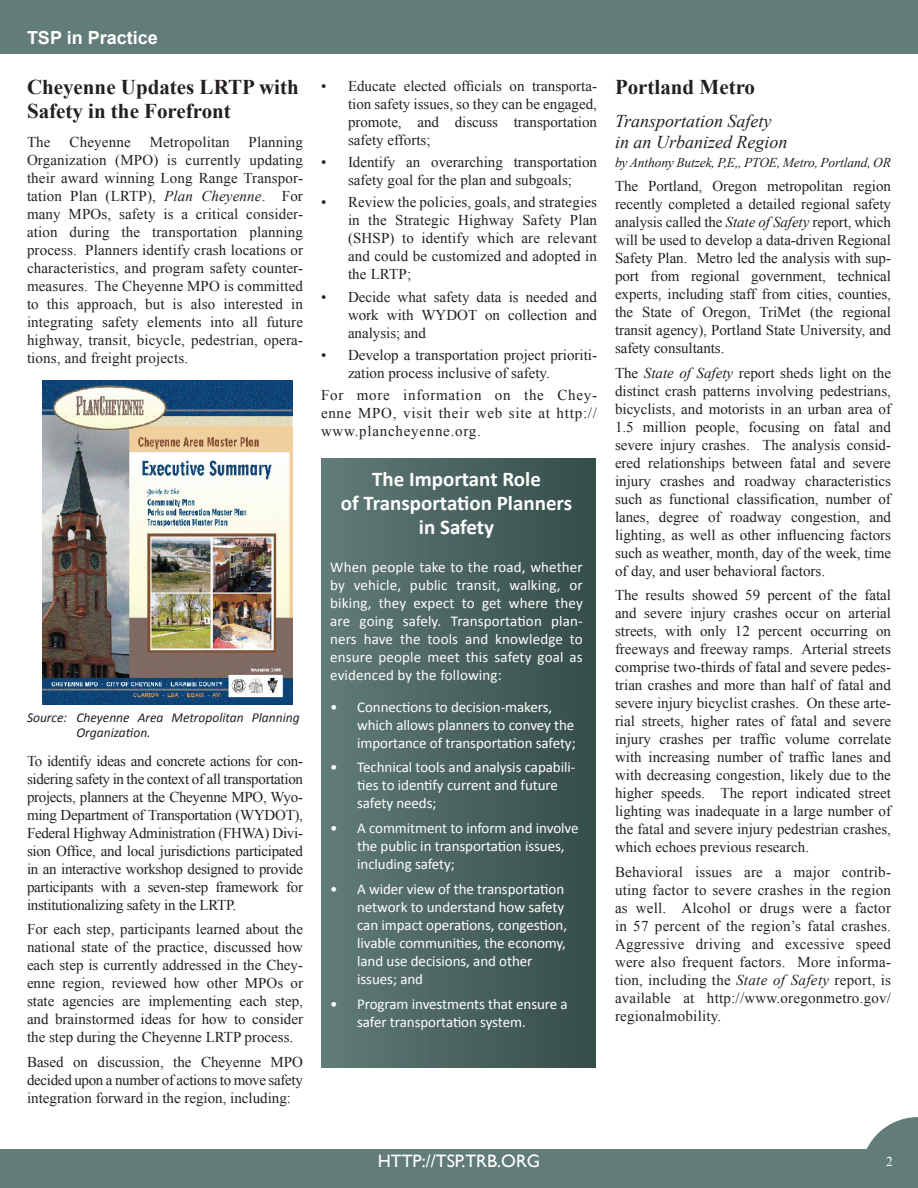
<style>
.page{position:relative;width:918px;height:1188px;background:#fff}
.page>*{position:absolute;margin:0;border:0;box-sizing:border-box;transform-origin:0 0}
.Heading2{font:700 21px/24px "Times New Roman";color:#231f20}
.Heading2-2{font:700 21px/24px "Calibri";color:#fff;text-align:center}
.Heading_3{font:italic 18px/21.6px "Times New Roman";color:#231f20}
.t1{font:18px "Gill Sans";color:#fff}
.page_title{font:700 18px "Arial";color:#fff}
.body_text{font:15px/18px "Times New Roman";color:#231f20;text-align:justify}
.bullet1{font:15px/18px "Times New Roman";color:#231f20;text-align:justify}
.bullet1-2{font:15px/18px "Calibri";letter-spacing:-.005em;color:#fff}
.body_text-2{font:15px/18px "Calibri";letter-spacing:.01em;color:#fff;text-align:justify}
.t2{font:italic 13.5px/15px "Calibri";color:#231f20}
.t3{font:italic 13.5px "Times New Roman";letter-spacing:-.01em;color:#231f20}
.t4{font:13.5px "Times New Roman";color:#fff}
.s1{font-style:italic}
</style>
<div class="page">
<div style="left:0;top:1149px;width:918px;height:39px;background:#627d78"></div>
<svg style="left:866px;top:1117px;width:52px;height:32px"></svg>
<div style="left:0;top:0;width:918px;height:54px;background:#627d78"></div>
<img style="left:42px;top:380px;width:250px;height:324px">
<div style="left:321px;top:459px;width:274px;height:609px;background:linear-gradient(to right,#617c77,#344d49)"></div>
<p class="page_title" style="left:27px;top:26px;width:132px">TSP in Practice</p>
<p class="Heading2" style="left:27px;top:75px;width:273px">Cheyenne Updates LRTP with<br>Safety in the Forefront</p>
<p class="body_text" style="left:27px;top:133px;width:25px">The</p>
<p class="body_text" style="left:70px;top:133px;width:63px">Cheyenne</p>
<p class="body_text" style="left:150px;top:133px;width:81px">Metropolitan</p>
<p class="body_text" style="left:27px;top:133px;width:278px;text-indent:222px">Planning Organization (MPO) is currently updating their award winning Long Range Transpor&shy;tation Plan (LRTP), <span class="s1">Plan Cheyenne</span>. For many MPOs, safety is a critical consider&shy;ation during the transportation planning process. Planners identify crash locations or characteristics, and program safety counter&shy;measures. The Cheyenne MPO is committed to this approach, but is also interested in integrating safety elements into all future highway, transit, bicycle, pedestrian, opera&shy;tions, and freight projects.</p>
<p class="t2" style="left:76px;top:710px;width:225px;text-indent:-50px">Source: Cheyenne Area Metropolitan Planning<br>Organization.</p>
<p class="body_text" style="left:27px;top:752px;width:278px">To identify ideas and concrete actions for con&shy;sidering safety in the context of all transportation projects, planners at the Cheyenne MPO, Wyo&shy;ming Department of Transportation (WYDOT), Federal Highway Administration (FHWA) Divi&shy;sion Office, and local jurisdictions participated in an interactive workshop designed to provide participants with a seven-step framework for institutionalizing safety in the LRTP.</p>
<p class="body_text" style="left:27px;top:920px;width:278px">For each step, participants learned about the national state of the practice, discussed how each step is currently addressed in the Chey&shy;enne region, reviewed how other MPOs or state agencies are implementing each step, and brainstormed ideas for how to consider the step during the Cheyenne LRTP process.</p>
<p class="body_text" style="left:27px;top:1052px;width:277px">Based on discussion, the Cheyenne MPO decided upon a number of actions to move safety integration forward in the region, including:</p>
<p class="bullet1" style="left:348px;top:76px;width:251px;text-indent:-27px">• Educate elected officials on transporta&shy;tion safety issues, so they can be engaged, promote, and discuss transportation safety efforts;</p>
<p class="bullet1" style="left:321px;top:153px;width:278px;text-align:center">• Identify an overarching transportation safety goal for the plan and subgoals;</p>
<p class="bullet1" style="left:348px;top:193px;width:251px;text-indent:-27px">• Review the policies, goals, and strategies in the Strategic Highway Safety Plan (SHSP) to identify which are relevant and could be customized and adopted in the LRTP;</p>
<p class="bullet1" style="left:348px;top:287px;width:250px;text-indent:-27px">• Decide what safety data is needed and work with WYDOT on collection and analysis; and</p>
<p class="bullet1" style="left:348px;top:346px;width:250px;text-indent:-27px">• Develop a transportation project prioriti&shy;zation process inclusive of safety.</p>
<p class="body_text" style="left:321px;top:386px;width:278px">For more information on the Chey&shy;enne MPO, visit their web site at http:// www.plancheyenne.org.</p>
<p class="Heading2-2" style="left:341px;top:466px;width:233px">The Important Role<br>of Transportation Planners in Safety</p>
<p class="body_text-2" style="left:330px;top:557px;width:254px">When people take to the road, whether by vehicle, public transit, walking, or biking, they expect to get where they are going safely. Transportation plan&shy;ners have the tools and knowledge to ensure people meet this safety goal as evidenced by the following:</p>
<p class="bullet1-2" style="left:357px;top:697px;width:220px;text-indent:-27px">• Connections to decision-makers, which allows planners to convey the importance of transportation safety;</p>
<p class="bullet1-2" style="left:357px;top:758px;width:220px;text-indent:-27px">• Technical tools and analysis capabili&shy;ties to identify current and future safety needs;</p>
<p class="bullet1-2" style="left:357px;top:818px;width:223px;text-indent:-27px">• A commitment to inform and involve the public in transportation issues, including safety;</p>
<p class="bullet1-2" style="left:357px;top:879px;width:211px;text-indent:-27px">• A wider view of the transportation network to understand how safety can impact operations, congestion, livable communities, the economy, land use decisions, and other issues; and</p>
<p class="bullet1-2" style="left:357px;top:994px;width:212px;text-indent:-27px">• Program investments that ensure a safer transportation system.</p>
<p class="Heading2" style="left:615px;top:75px;width:142px">Portland Metro</p>
<p class="Heading_3" style="left:615px;top:110px;width:174px">Transportation Safety in an Urbanized Region</p>
<p class="t3" style="left:615px;top:153px;width:278px">by Anthony Butzek, P,E,, PTOE, Metro, Portland, OR</p>
<p class="body_text" style="left:615px;top:177px;width:278px">The Portland, Oregon metropolitan region recently completed a detailed regional safety analysis called the <span class="s1">State of Safety</span> report, which will be used to develop a data-driven Regional Safety Plan. Metro led the analysis with sup&shy;port from regional government, technical experts, including staff from cities, counties, the State of Oregon, TriMet (the regional transit agency), Portland State University, and safety consultants.</p>
<p class="body_text" style="left:615px;top:364px;width:278px">The <span class="s1">State of Safety</span> report sheds light on the distinct crash patterns involving pedestrians, bicyclists, and motorists in an urban area of 1.5 million people, focusing on fatal and severe injury crashes. The analysis consid&shy;ered relationships between fatal and severe injury crashes and roadway characteristics such as functional classification, number of lanes, degree of roadway congestion, and lighting, as well as other influencing factors such as weather, month, day of the week, time of day, and user behavioral factors.</p>
<p class="body_text" style="left:615px;top:586px;width:278px">The results showed 59 percent of the fatal and severe injury crashes occur on arterial streets, with only 12 percent occurring on freeways and freeway ramps. Arterial streets comprise two-thirds of fatal and severe pedes&shy;trian crashes and more than half of fatal and severe injury bicyclist crashes. On these arte&shy;rial streets, higher rates of fatal and severe injury crashes per traffic volume correlate with increasing number of traffic lanes and with decreasing congestion, likely due to the higher speeds. The report indicated street lighting was inadequate in a large number of the fatal and severe injury pedestrian crashes, which echoes previous research.</p>
<p class="body_text" style="left:615px;top:863px;width:278px">Behavioral issues are a major contrib&shy;uting factor to severe crashes in the region as well. Alcohol or drugs were a factor in 57 percent of the region’s fatal crashes.<br>Aggressive driving and excessive speed were also frequent factors. More informa&shy;tion, including the <span class="s1">State of Safety</span> report, is available at http://www.oregonmetro.gov/ regionalmobility.</p>
<p class="t1" style="left:378px;top:1151px;width:164px">HTTP://TSP.TRB.ORG</p>
<p class="t4" style="left:886px;top:1152px;width:8px">2</p>
</div>
